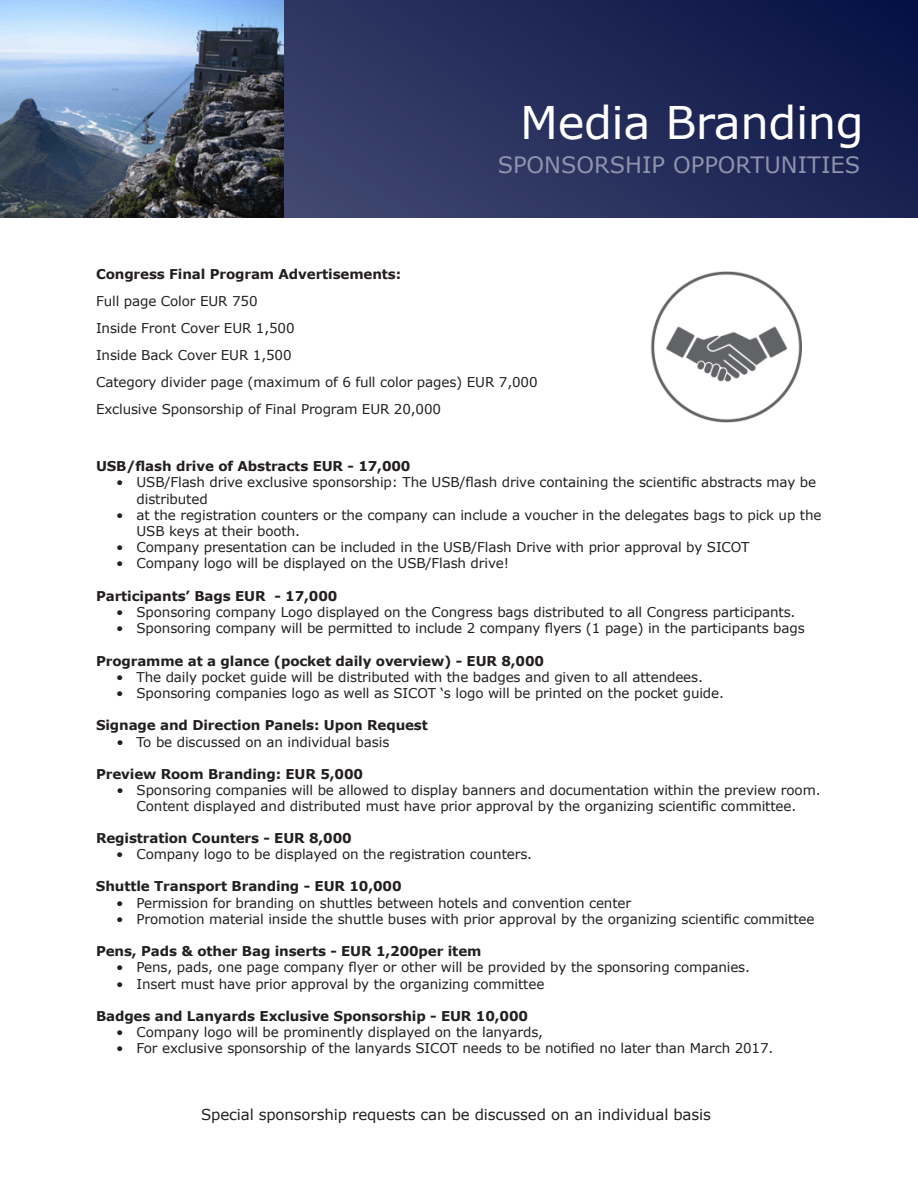
<style>
.page{position:relative;width:918px;height:1188px;background:#fff}
.page>*{position:absolute;margin:0;border:0;box-sizing:border-box;transform-origin:0 0}
.t1{font:45px "Verdana";letter-spacing:-.01em;color:#fff}
.t2{font:22.5px "Verdana";color:#9ba0b6}
.t3{font:15px "Verdana";letter-spacing:-.01em;color:#231f20}
.t4{font:13.5px/27px "Verdana";letter-spacing:-.01em;color:#231f20}
.t5{font:700 13.5px "Verdana";letter-spacing:-.01em;color:#231f20}
</style>
<div class="page">
<svg style="left:283px;top:0;width:635px;height:218px;background:#232c59"></svg>
<img style="left:650px;top:272px;width:151px;height:151px">
<img style="left:0;top:0;width:283px;height:218px">
<h1 class="t1" style="left:520px;top:94px;width:345px">Media Branding</h1>
<h2 class="t2" style="left:498px;top:151px;width:364px">SPONSORSHIP OPPORTUNITIES</h2>
<p class="t5" style="left:96px;top:264px;width:307px">Congress Final Program Advertisements:</p>
<p class="t4" style="left:96px;top:287px;width:443px">Full page Color EUR 750<br>Inside Front Cover EUR 1,500<br>Inside Back Cover EUR 1,500<br>Category divider page (maximum of 6 full color pages) EUR 7,000<br>Exclusive Sponsorship of Final Program EUR 20,000</p>
<p class="t5" style="left:96px;top:457px;width:316px">USB/flash drive of Abstracts EUR - 17,000</p>
<p class="t4" style="left:137px;top:474px;width:681px;line-height:16.2px;text-indent:-20px">• USB/Flash drive exclusive sponsorship: The USB/flash drive containing the scientific abstracts may be distributed</p>
<p class="t4" style="left:137px;top:506px;width:687px;line-height:16.2px;text-indent:-20px">• at the registration counters or the company can include a voucher in the delegates bags to pick up the<br>USB keys at their booth.</p>
<p class="t4" style="left:116px;top:533px;width:635px">• Company presentation can be included in the USB/Flash Drive with prior approval by SICOT</p>
<p class="t4" style="left:116px;top:549px;width:394px">• Company logo will be displayed on the USB/Flash drive!</p>
<p class="t5" style="left:96px;top:586px;width:243px">Participants’ Bags EUR - 17,000</p>
<p class="t4" style="left:116px;top:598px;width:681px">• Sponsoring company Logo displayed on the Congress bags distributed to all Congress participants.</p>
<p class="t4" style="left:116px;top:614px;width:690px">• Sponsoring company will be permitted to include 2 company flyers (1 page) in the participants bags</p>
<p class="t5" style="left:96px;top:651px;width:450px">Programme at a glance (pocket daily overview) - EUR 8,000</p>
<p class="t4" style="left:116px;top:663px;width:588px">• The daily pocket guide will be distributed with the badges and given to all attendees.</p>
<p class="t4" style="left:116px;top:679px;width:609px">• Sponsoring companies logo as well as SICOT ‘s logo will be printed on the pocket guide.</p>
<p class="t5" style="left:96px;top:716px;width:333px">Signage and Direction Panels: Upon Request</p>
<p class="t4" style="left:116px;top:728px;width:275px">• To be discussed on an individual basis</p>
<p class="t5" style="left:96px;top:764px;width:268px">Preview Room Branding: EUR 5,000</p>
<p class="t4" style="left:116px;top:782px;width:706px;line-height:16.2px;text-align:center">• Sponsoring companies will be allowed to display banners and documentation within the preview room.<br>Content displayed and distributed must have prior approval by the organizing scientific committee.</p>
<p class="t5" style="left:96px;top:828px;width:257px">Registration Counters - EUR 8,000</p>
<p class="t4" style="left:116px;top:840px;width:417px">• Company logo to be displayed on the registration counters.</p>
<p class="t5" style="left:96px;top:877px;width:307px">Shuttle Transport Branding - EUR 10,000</p>
<p class="t4" style="left:116px;top:889px;width:516px">• Permission for branding on shuttles between hotels and convention center</p>
<p class="t4" style="left:116px;top:905px;width:700px">• Promotion material inside the shuttle buses with prior approval by the organizing scientific committee</p>
<p class="t5" style="left:96px;top:942px;width:387px">Pens, Pads &amp; other Bag inserts - EUR 1,200per item</p>
<p class="t4" style="left:116px;top:954px;width:635px">• Pens, pads, one page company flyer or other will be provided by the sponsoring companies.</p>
<p class="t4" style="left:116px;top:970px;width:430px">• Insert must have prior approval by the organizing committee</p>
<p class="t5" style="left:96px;top:1007px;width:434px">Badges and Lanyards Exclusive Sponsorship - EUR 10,000</p>
<p class="t4" style="left:116px;top:1018px;width:428px">• Company logo will be prominently displayed on the lanyards,</p>
<p class="t4" style="left:116px;top:1035px;width:659px">• For exclusive sponsorship of the lanyards SICOT needs to be notified no later than March 2017.</p>
<p class="t3" style="left:201px;top:1105px;width:511px">Special sponsorship requests can be discussed on an individual basis</p>
</div>
